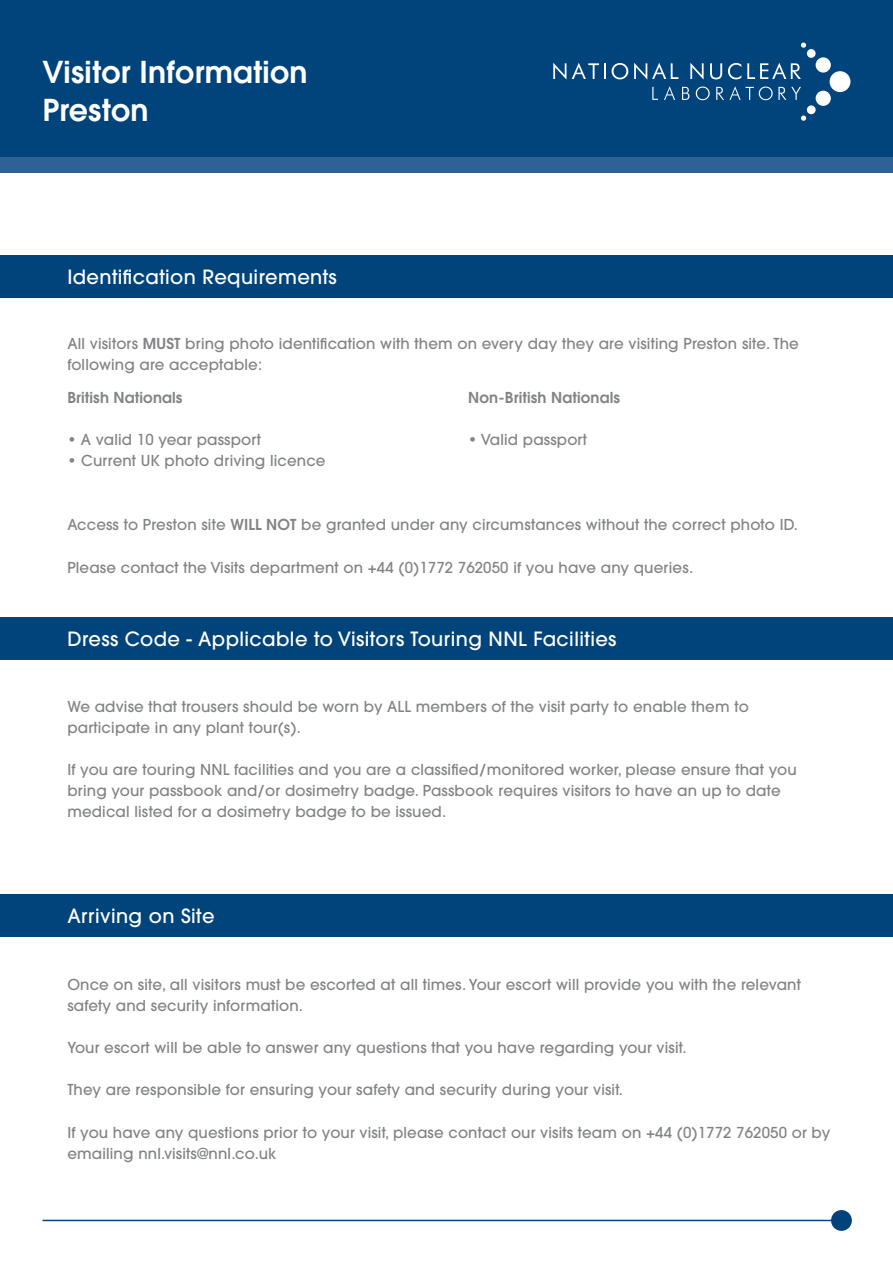
<style>
.page{position:relative;width:893px;height:1263px;background:#fff}
.page>*{position:absolute;margin:0;border:0;box-sizing:border-box;transform-origin:0 0}
.t1{font:600 30px "ITC Avant Garde Std";letter-spacing:.01em;color:#fff}
.Reverse_SubHead{font:500 19.5px "ITC Avant Garde Std";letter-spacing:.02em;color:#fff}
.Main_Text{font:500 15px/21px "ITC Avant Garde Std";letter-spacing:.01em;color:#818386}
.Main_Text-2{font:600 15px "ITC Avant Garde Std";letter-spacing:.01em;color:#818386}
.s1{font-weight:600}
</style>
<div class="page">
<div style="left:0;top:0;width:893px;height:157px;background:#00447b"></div>
<div style="left:0;top:157px;width:893px;height:16px;background:#306195"></div>
<div style="left:830px;top:71px;width:20px;height:21px;background:#fff;border-radius:50%"></div>
<div style="left:816px;top:91px;width:15px;height:15px;background:#fff;border-radius:50%"></div>
<div style="left:807px;top:105px;width:9px;height:9px;background:#fff;border-radius:50%"></div>
<svg style="left:801px;top:116px;width:5px;height:5px"></svg>
<div style="left:816px;top:57px;width:15px;height:16px;background:#fff;border-radius:50%"></div>
<div style="left:807px;top:49px;width:9px;height:9px;background:#fff;border-radius:50%"></div>
<svg style="left:801px;top:43px;width:5px;height:5px"></svg>
<svg style="left:652px;top:87px;width:6px;height:13px"></svg>
<svg style="left:664px;top:86px;width:11px;height:14px"></svg>
<svg style="left:682px;top:87px;width:7px;height:13px"></svg>
<svg style="left:696px;top:87px;width:14px;height:13px"></svg>
<svg style="left:716px;top:86px;width:85px;height:14px"></svg>
<svg style="left:553px;top:63px;width:13px;height:16px"></svg>
<svg style="left:572px;top:63px;width:34px;height:16px"></svg>
<svg style="left:612px;top:63px;width:16px;height:16px"></svg>
<svg style="left:634px;top:63px;width:44px;height:17px"></svg>
<svg style="left:690px;top:63px;width:14px;height:17px"></svg>
<svg style="left:710px;top:63px;width:12px;height:16px"></svg>
<svg style="left:728px;top:63px;width:13px;height:16px"></svg>
<svg style="left:747px;top:63px;width:54px;height:16px"></svg>
<div style="left:831px;top:1210px;width:21px;height:21px;background:#00447b;border-radius:50%"></div>
<hr style="left:43px;top:1220px;width:795px;height:1px;background:#00447b">
<div style="left:0;top:618px;width:893px;height:42px;background:#00447b"></div>
<div style="left:0;top:895px;width:893px;height:42px;background:#00447b"></div>
<div style="left:0;top:255px;width:893px;height:43px;background:#00447b"></div>
<p class="t1" style="left:43px;top:53px;width:267px">Visitor Information</p>
<p class="t1" style="left:43px;top:90px;width:107px">Preston</p>
<p class="Reverse_SubHead" style="left:67px;top:264px;width:271px">Identification Requirements</p>
<p class="Main_Text" style="left:67px;top:333px;width:733px">All visitors <span class="s1">MUST</span> bring photo identification with them on every day they are visiting Preston site. The following are acceptable:</p>
<p class="Main_Text-2" style="left:67px;top:388px;width:117px">British Nationals</p>
<p class="Main_Text" style="left:67px;top:429px;width:195px">• A valid 10 year passport</p>
<p class="Main_Text" style="left:67px;top:450px;width:260px">• Current UK photo driving licence</p>
<p class="Main_Text-2" style="left:468px;top:388px;width:153px">Non-British Nationals</p>
<p class="Main_Text" style="left:468px;top:429px;width:120px">• Valid passport</p>
<p class="Main_Text" style="left:67px;top:514px;width:732px">Access to Preston site <span class="s1">WILL NOT</span> be granted under any circumstances without the correct photo ID.</p>
<p class="Main_Text" style="left:67px;top:556px;width:627px">Please contact the Visits department on +44 (0)1772 762050 if you have any queries.</p>
<p class="Reverse_SubHead" style="left:67px;top:626px;width:551px">Dress Code - Applicable to Visitors Touring NNL Facilities</p>
<p class="Main_Text" style="left:67px;top:696px;width:683px">We advise that trousers should be worn by ALL members of the visit party to enable them to participate in any plant tour(s).</p>
<p class="Main_Text" style="left:67px;top:759px;width:731px">If you are touring NNL facilities and you are a classified/monitored worker, please ensure that you bring your passbook and/or dosimetry badge. Passbook requires visitors to have an up to date medical listed for a dosimetry badge to be issued.</p>
<p class="Reverse_SubHead" style="left:67px;top:904px;width:149px">Arriving on Site</p>
<p class="Main_Text" style="left:67px;top:974px;width:735px">Once on site, all visitors must be escorted at all times. Your escort will provide you with the relevant safety and security information.</p>
<p class="Main_Text" style="left:67px;top:1037px;width:621px">Your escort will be able to answer any questions that you have regarding your visit.</p>
<p class="Main_Text" style="left:67px;top:1079px;width:557px">They are responsible for ensuring your safety and security during your visit.</p>
<p class="Main_Text" style="left:67px;top:1121px;width:764px">If you have any questions prior to your visit, please contact our visits team on +44 (0)1772 762050 or by emailing nnl.visits@nnl.co.uk</p>
</div>
